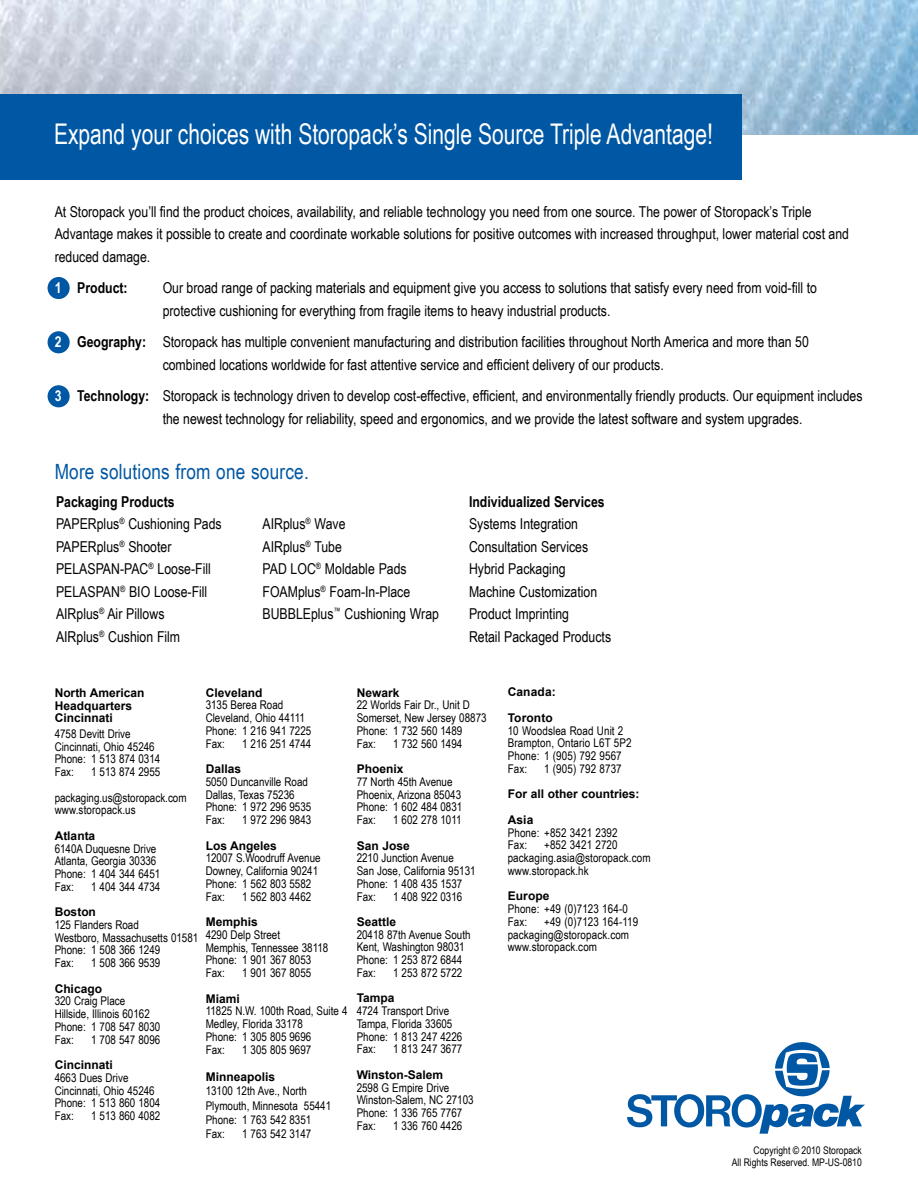
<style>
.page{position:relative;width:918px;height:1188px;background:#fff}
.page>*{position:absolute;margin:0;border:0;box-sizing:border-box;transform-origin:0 0}
.t1{font:28.5px "Arial Narrow";color:#fff;scale:.9 1}
.t2{font:21px "Arial Narrow";letter-spacing:.01em;color:#0057a3}
.t3{font:15px/22.5px "Arial Narrow";color:#000}
.t4{font:700 15px "Arial Narrow";color:#000}
.t5{font:12px/12.8px "Arial Narrow";color:#000}
.t6{font:700 12px/12.8px "Arial";color:#000}
.t7{font:10.5px/12px "Arial Narrow";color:#000;text-align:right}
.s1{color:#fff}
.s2{font-weight:700;color:#fff}
.s3{font-weight:700}
</style>
<div class="page">
<img style="left:0;top:0;width:918px;height:134px">
<div style="left:0;top:94px;width:741px;height:85px;background:#0057a3"></div>
<div style="left:48px;top:331px;width:22px;height:22px;background:#0057a3;border-radius:50%"></div>
<div style="left:48px;top:385px;width:22px;height:22px;background:#0057a3;border-radius:50%"></div>
<div style="left:48px;top:277px;width:22px;height:22px;background:#0057a3;border-radius:50%"></div>
<svg style="left:627px;top:1042px;width:238px;height:92px"></svg>
<h1 class="t1" style="left:54px;top:113px;width:734px">Expand your choices with Storopack’s Single Source Triple Advantage!</h1>
<p class="t3" style="left:55px;top:200px;width:796px">At Storopack you’ll find the product choices, availability, and reliable technology you need from one source. The power of Storopack’s Triple<br>Advantage makes it possible to create and coordinate workable solutions for positive outcomes with increased throughput, lower material cost and reduced damage.</p>
<p class="t4" style="left:55px;top:276px;width:75px"><span class="s1">1</span> Product:</p>
<p class="t3" style="left:163px;top:276px;width:656px">Our broad range of packing materials and equipment give you access to solutions that satisfy every need from void-fill to protective cushioning for everything from fragile items to heavy industrial products.</p>
<p class="t3" style="left:163px;top:330px;width:648px;text-indent:-108px"><span class="s2">2</span> <span class="s3">Geography:</span> Storopack has multiple convenient manufacturing and distribution facilities throughout North America and more than 50 combined locations worldwide for fast attentive service and efficient delivery of our products.</p>
<p class="t3" style="left:163px;top:384px;width:701px;text-indent:-108px"><span class="s2">3</span> <span class="s3">Technology:</span> Storopack is technology driven to develop cost-effective, efficient, and environmentally friendly products. Our equipment includes the newest technology for reliability, speed and ergonomics, and we provide the latest software and system upgrades.</p>
<h2 class="t2" style="left:55px;top:457px;width:256px">More solutions from one source.</h2>
<p class="t3" style="left:56px;top:490px;width:167px"><span class="s3">Packaging Products<br></span>PAPERplus<sup>®</sup> Cushioning Pads<br>PAPERplus<sup>®</sup> Shooter<br>PELASPAN-PAC<sup>®</sup> Loose-Fill<br>PELASPAN<sup>®</sup> BIO Loose-Fill<br>AIRplus<sup>®</sup> Air Pillows<br>AIRplus<sup>®</sup> Cushion Film</p>
<p class="t3" style="left:263px;top:512px;width:178px">AIRplus<sup>®</sup> Wave<br>AIRplus<sup>®</sup> Tube<br>PAD LOC<sup>®</sup> Moldable Pads<br>FOAMplus<sup>®</sup> Foam-In-Place<br>BUBBLEplus<sup>™</sup> Cushioning Wrap</p>
<p class="t4" style="left:469px;top:490px;width:137px">Individualized Services</p>
<p class="t3" style="left:469px;top:512px;width:144px">Systems Integration<br>Consultation Services<br>Hybrid Packaging<br>Machine Customization<br>Product Imprinting<br>Retail Packaged Products</p>
<p class="t6" style="left:55px;top:687px;width:91px">North American<br>Headquarters<br>Cincinnati</p>
<p class="t5" style="left:55px;top:727px;width:107px">4758 Devitt Drive<br>Cincinnati, Ohio 45246<br>Phone: 1 513 874 0314<br>Fax:</p>
<p class="t5" style="left:55px;top:759px;width:133px;line-height:25.5px;text-indent:36px">1 513 874 2955 packaging.us@storopack.com</p>
<p class="t5" style="left:55px;top:803px;width:83px">www.storopack.us</p>
<p class="t6" style="left:55px;top:830px;width:42px">Atlanta</p>
<p class="t5" style="left:55px;top:841px;width:107px">6140A Duquesne Drive<br>Atlanta, Georgia 30336<br>Phone: 1 404 344 6451<br>Fax:</p>
<p class="t5" style="left:91px;top:880px;width:71px">1 404 344 4734</p>
<p class="t6" style="left:55px;top:906px;width:43px">Boston</p>
<p class="t5" style="left:55px;top:918px;width:145px">125 Flanders Road<br>Westboro, Massachusetts 01581<br>Phone: 1 508 366 1249<br>Fax:</p>
<p class="t5" style="left:91px;top:956px;width:71px">1 508 366 9539</p>
<p class="t6" style="left:55px;top:983px;width:49px">Chicago</p>
<p class="t5" style="left:55px;top:994px;width:107px">320 Craig Place<br>Hillside, Illinois 60162<br>Phone: 1 708 547 8030<br>Fax:</p>
<p class="t5" style="left:91px;top:1033px;width:71px">1 708 547 8096</p>
<p class="t6" style="left:55px;top:1059px;width:60px">Cincinnati</p>
<p class="t5" style="left:55px;top:1071px;width:107px">4663 Dues Drive<br>Cincinnati, Ohio 45246<br>Phone: 1 513 860 1804<br>Fax:</p>
<p class="t5" style="left:91px;top:1109px;width:71px">1 513 860 4082</p>
<p class="t6" style="left:206px;top:687px;width:58px">Cleveland</p>
<p class="t5" style="left:206px;top:698px;width:107px">3135 Berea Road<br>Cleveland, Ohio 44111<br>Phone: 1 216 941 7225<br>Fax:</p>
<p class="t5" style="left:242px;top:737px;width:71px">1 216 251 4744</p>
<p class="t6" style="left:206px;top:763px;width:37px">Dallas</p>
<p class="t5" style="left:206px;top:775px;width:107px">5050 Duncanville Road<br>Dallas, Texas 75236<br>Phone: 1 972 296 9535<br>Fax:</p>
<p class="t5" style="left:242px;top:813px;width:71px">1 972 296 9843</p>
<p class="t6" style="left:206px;top:839px;width:73px">Los Angeles</p>
<p class="t5" style="left:206px;top:851px;width:116px">12007 S.Woodruff Avenue<br>Downey, California 90241<br>Phone: 1 562 803 5582<br>Fax:</p>
<p class="t5" style="left:242px;top:890px;width:71px">1 562 803 4462</p>
<p class="t6" style="left:206px;top:916px;width:54px">Memphis</p>
<p class="t5" style="left:206px;top:928px;width:124px">4290 Delp Street<br>Memphis, Tennessee 38118<br>Phone: 1 901 367 8053<br>Fax:</p>
<p class="t5" style="left:242px;top:966px;width:71px">1 901 367 8055</p>
<p class="t6" style="left:206px;top:992px;width:36px">Miami</p>
<p class="t5" style="left:206px;top:1004px;width:143px">11825 N.W. 100th Road, Suite 4<br>Medley, Florida 33178<br>Phone: 1 305 805 9696<br>Fax:</p>
<p class="t5" style="left:242px;top:1043px;width:71px">1 305 805 9697</p>
<p class="t6" style="left:206px;top:1071px;width:71px">Minneapolis</p>
<p class="t5" style="left:206px;top:1083px;width:127px;line-height:14.4px">13100 12th Ave., North<br>Plymouth, Minnesota 55441<br>Phone: 1 763 542 8351<br>Fax:</p>
<p class="t5" style="left:242px;top:1127px;width:71px">1 763 542 3147</p>
<p class="t6" style="left:357px;top:686px;width:44px">Newark</p>
<p class="t5" style="left:357px;top:698px;width:131px">22 Worlds Fair Dr., Unit D<br>Somerset, New Jersey 08873<br>Phone: 1 732 560 1489<br>Fax:</p>
<p class="t5" style="left:393px;top:737px;width:71px">1 732 560 1494</p>
<p class="t6" style="left:357px;top:763px;width:48px">Phoenix</p>
<p class="t5" style="left:357px;top:775px;width:107px">77 North 45th Avenue<br>Phoenix, Arizona 85043<br>Phone: 1 602 484 0831<br>Fax:</p>
<p class="t5" style="left:393px;top:813px;width:70px">1 602 278 1011</p>
<p class="t6" style="left:357px;top:839px;width:55px">San Jose</p>
<p class="t5" style="left:357px;top:851px;width:120px">2210 Junction Avenue<br>San Jose, California 95131<br>Phone: 1 408 435 1537<br>Fax:</p>
<p class="t5" style="left:393px;top:889px;width:71px">1 408 922 0316</p>
<p class="t6" style="left:357px;top:916px;width:41px">Seattle</p>
<p class="t5" style="left:357px;top:928px;width:115px">20418 87th Avenue South<br>Kent, Washington 98031<br>Phone: 1 253 872 6844<br>Fax:</p>
<p class="t5" style="left:393px;top:966px;width:71px">1 253 872 5722</p>
<p class="t6" style="left:357px;top:992px;width:39px">Tampa</p>
<p class="t5" style="left:357px;top:1004px;width:107px">4724 Transport Drive<br>Tampa, Florida 33605<br>Phone: 1 813 247 4226<br>Fax:</p>
<p class="t5" style="left:393px;top:1042px;width:71px">1 813 247 3677</p>
<p class="t6" style="left:357px;top:1069px;width:88px">Winston-Salem</p>
<p class="t5" style="left:357px;top:1081px;width:119px">2598 G Empire Drive<br>Winston-Salem, NC 27103<br>Phone: 1 336 765 7767<br>Fax:</p>
<p class="t5" style="left:393px;top:1119px;width:71px">1 336 760 4426</p>
<p class="t6" style="left:508px;top:680px;width:50px;line-height:25.5px">Canada:<br>Toronto</p>
<p class="t5" style="left:508px;top:724px;width:125px">10 Woodslea Road Unit 2<br>Brampton, Ontario L6T 5P2<br>Phone: 1 (905) 792 9567<br>Fax:</p>
<p class="t5" style="left:544px;top:762px;width:79px">1 (905) 792 8737</p>
<p class="t6" style="left:508px;top:782px;width:133px;line-height:25.5px">For all other countries:<br>Asia</p>
<p class="t5" style="left:508px;top:826px;width:111px">Phone: +852 3421 2392<br>Fax:</p>
<p class="t5" style="left:508px;top:838px;width:144px;text-indent:36px">+852 3421 2720 packaging.asia@storopack.com www.storopack.hk</p>
<p class="t6" style="left:508px;top:890px;width:43px">Europe</p>
<p class="t5" style="left:508px;top:902px;width:122px">Phone: +49 (0)7123 164-0<br>Fax:</p>
<p class="t5" style="left:508px;top:915px;width:132px;text-indent:36px">+49 (0)7123 164-119 packaging@storopack.com www.storopack.com</p>
<p class="t7" style="left:732px;top:1144px;width:132px">Copyright © 2010 Storopack<br>All Rights Reserved. MP-US-0810</p>
</div>
